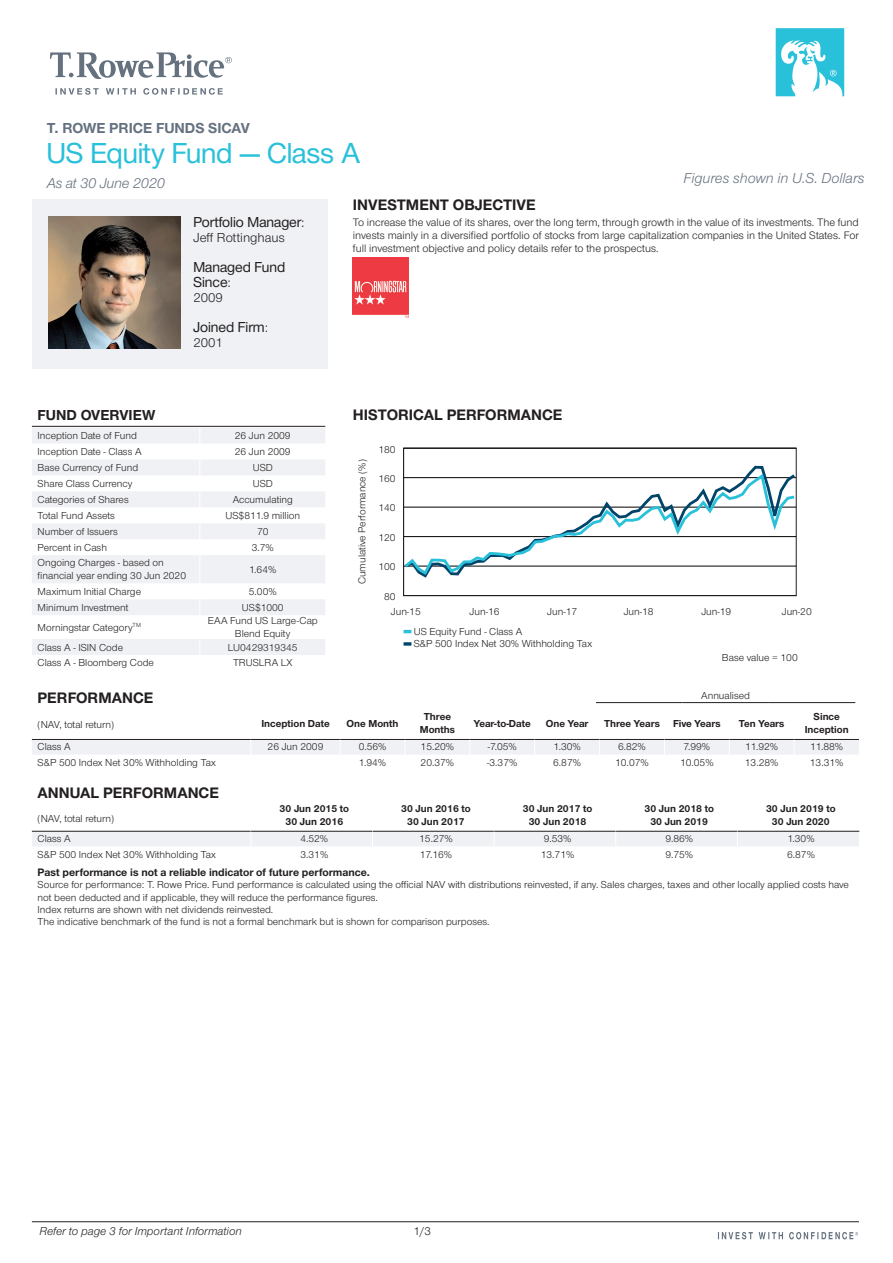
<style>
.page{position:relative;width:893px;height:1263px;background:#fff}
.page>*{position:absolute;margin:0;border:0;box-sizing:border-box;transform-origin:0 0}
.t1{font:500 30px "Nimbus San Nov D";letter-spacing:-.005em;color:#29c0da}
.t2{font:700 15.75px "Nimbus San Nov";color:#231f20}
.t3{font:500 15px/15px "Nimbus San Nov D";color:#231f20}
.t4{font:italic 15px "Nimbus San Nov";letter-spacing:-.005em;color:#65717f}
.t5{font:700 15px "Nimbus San Nov";color:#65717f}
.t6{font:700 15px "Nimbus San Nov";color:#231f20}
.t7{font:13.5px "Nimbus San Nov";color:#231f20}
.t8{font:italic 12px "Nimbus San Nov";color:#231f20}
.t9{font:12px "Nimbus San Nov";color:#231f20}
.t10{font:11.25px/12.8px "Nimbus San Nov";color:#231f20;text-align:justify}
.t11{font:700 11.25px "Nimbus San Nov";color:#231f20}
.t12{font:10.5px/12.3px "Nimbus San Nov";color:#231f20}
.t13{font:700 10.5px/12.6px "Nimbus San Nov";color:#231f20;text-align:center}
.s1{font-family:"Nimbus San Nov";font-weight:400;font-size:13.5px}
</style>
<div class="page">
<div style="left:32px;top:200px;width:295px;height:169px;background:#eff1f4"></div>
<svg style="left:55px;top:88px;width:168px;height:7px"></svg>
<svg style="left:50px;top:52px;width:182px;height:27px"></svg>
<hr style="left:32px;top:426px;width:293px;height:1px;background:#231f20">
<svg style="left:32px;top:428px;width:293px;height:227px"></svg>
<svg style="left:405px;top:258px;width:4px;height:60px"></svg>
<img style="left:353px;top:258px;width:55px;height:59px">
<img style="left:49px;top:217px;width:131px;height:132px">
<svg style="left:776px;top:28px;width:68px;height:68px"></svg>
<hr style="left:404px;top:448px;width:392px;height:1px;background:#000">
<svg style="left:404px;top:630px;width:7px;height:3px"></svg>
<svg style="left:404px;top:642px;width:7px;height:4px"></svg>
<hr style="left:404px;top:595px;width:392px;height:1px;background:#231f20">
<hr style="left:403px;top:448px;width:1px;height:147px;background:#231f20">
<svg style="left:404px;top:471px;width:393px;height:106px"></svg>
<hr style="left:596px;top:702px;width:86px;height:1px;background:#231f20">
<hr style="left:682px;top:702px;width:87px;height:1px;background:#231f20">
<hr style="left:769px;top:702px;width:86px;height:1px;background:#231f20">
<svg style="left:32px;top:739px;width:828px;height:107px"></svg>
<hr style="left:32px;top:1221px;width:827px;height:1px;background:#231f20">
<svg style="left:718px;top:1232px;width:140px;height:7px"></svg>
<h3 class="t5" style="left:47px;top:119px;width:205px">T. ROWE PRICE FUNDS SICAV</h3>
<h1 class="t1" style="left:47px;top:135px;width:315px">US Equity Fund — Class A</h1>
<h3 class="t4" style="left:47px;top:174px;width:120px">As at 30 June 2020</h3>
<h3 class="t4" style="left:684px;top:170px;width:182px">Figures shown in U.S. Dollars</h3>
<h3 class="t3" style="left:193px;top:214px;width:113px">Portfolio Manager<span class="s1">:</span></h3>
<p class="t7" style="left:193px;top:230px;width:93px">Jeff Rottinghaus</p>
<h3 class="t3" style="left:193px;top:259px;width:93px">Managed Fund<br>Since<span class="s1">:</span></h3>
<p class="t7" style="left:193px;top:290px;width:31px">2009</p>
<h3 class="t3" style="left:193px;top:319px;width:76px">Joined Firm<span class="s1">:</span></h3>
<p class="t7" style="left:193px;top:335px;width:31px">2001</p>
<h3 class="t6" style="left:38px;top:406px;width:119px">FUND OVERVIEW</h3>
<p class="t12" style="left:38px;top:429px;width:101px">Inception Date of Fund</p>
<p class="t12" style="left:235px;top:429px;width:57px">26 Jun 2009</p>
<p class="t12" style="left:38px;top:445px;width:106px">Inception Date - Class A</p>
<p class="t12" style="left:235px;top:445px;width:57px">26 Jun 2009</p>
<p class="t12" style="left:38px;top:461px;width:102px">Base Currency of Fund</p>
<p class="t12" style="left:253px;top:461px;width:22px">USD</p>
<p class="t12" style="left:38px;top:477px;width:96px">Share Class Currency</p>
<p class="t12" style="left:253px;top:477px;width:22px">USD</p>
<p class="t12" style="left:38px;top:493px;width:93px">Categories of Shares</p>
<p class="t12" style="left:233px;top:493px;width:62px">Accumulating</p>
<p class="t12" style="left:38px;top:509px;width:79px">Total Fund Assets</p>
<p class="t12" style="left:225px;top:509px;width:76px">US$811.9 million</p>
<p class="t12" style="left:38px;top:525px;width:82px">Number of Issuers</p>
<p class="t12" style="left:257px;top:525px;width:13px">70</p>
<p class="t12" style="left:38px;top:541px;width:71px">Percent in Cash</p>
<p class="t12" style="left:252px;top:541px;width:24px">3.7%</p>
<p class="t12" style="left:38px;top:557px;width:150px">Ongoing Charges - based on financial year ending 30 Jun 2020</p>
<p class="t12" style="left:249px;top:563px;width:29px">1.64%</p>
<p class="t12" style="left:38px;top:585px;width:105px">Maximum Initial Charge</p>
<p class="t12" style="left:249px;top:585px;width:29px">5.00%</p>
<p class="t12" style="left:38px;top:601px;width:93px">Minimum Investment</p>
<p class="t12" style="left:242px;top:601px;width:43px">US$1000</p>
<p class="t12" style="left:38px;top:621px;width:105px">Morningstar Category<sup>TM</sup></p>
<p class="t12" style="left:208px;top:615px;width:112px;text-align:center">EAA Fund US Large-Cap<br>Blend Equity</p>
<p class="t12" style="left:38px;top:641px;width:87px">Class A - ISIN Code</p>
<p class="t12" style="left:228px;top:641px;width:71px">LU0429319345</p>
<p class="t12" style="left:38px;top:657px;width:118px">Class A - Bloomberg Code</p>
<p class="t12" style="left:233px;top:657px;width:61px">TRUSLRA LX</p>
<h2 class="t2" style="left:353px;top:196px;width:184px">INVESTMENT OBJECTIVE</h2>
<p class="t10" style="left:353px;top:216px;width:507px">To increase the value of its shares, over the long term, through growth in the value of its investments. The fund invests mainly in a diversified portfolio of stocks from large capitalization companies in the United States. For full investment objective and policy details refer to the prospectus.</p>
<h2 class="t2" style="left:353px;top:406px;width:211px">HISTORICAL PERFORMANCE</h2>
<p class="t12" style="left:356px;top:584px;width:126px;rotate:-90deg">Cumulative Performance (%)</p>
<p class="t12" style="left:378px;top:443px;width:19px">180</p>
<p class="t12" style="left:378px;top:472px;width:19px">160</p>
<p class="t12" style="left:378px;top:502px;width:19px">140</p>
<p class="t12" style="left:378px;top:531px;width:19px">120</p>
<p class="t12" style="left:378px;top:560px;width:19px">100</p>
<p class="t12" style="left:384px;top:591px;width:13px">80</p>
<p class="t12" style="left:391px;top:605px;width:31px">Jun-15</p>
<p class="t12" style="left:470px;top:605px;width:31px">Jun-16</p>
<p class="t12" style="left:547px;top:605px;width:31px">Jun-17</p>
<p class="t12" style="left:624px;top:605px;width:31px">Jun-18</p>
<p class="t12" style="left:701px;top:605px;width:31px">Jun-19</p>
<p class="t12" style="left:782px;top:605px;width:31px">Jun-20</p>
<p class="t12" style="left:414px;top:625px;width:180px">US Equity Fund - Class A<br>S&amp;P 500 Index Net 30% Withholding Tax</p>
<p class="t12" style="left:722px;top:652px;width:77px">Base value = 100</p>
<h2 class="t2" style="left:38px;top:688px;width:117px">PERFORMANCE</h2>
<p class="t12" style="left:701px;top:690px;width:50px">Annualised</p>
<p class="t12" style="left:38px;top:718px;width:78px">(NAV, total return)</p>
<p class="t13" style="left:261px;top:717px;width:70px">Inception Date</p>
<p class="t13" style="left:347px;top:717px;width:53px">One Month</p>
<p class="t13" style="left:420px;top:711px;width:37px">Three<br>Months</p>
<p class="t13" style="left:474px;top:717px;width:58px">Year-to-Date</p>
<p class="t13" style="left:546px;top:717px;width:44px">One Year</p>
<p class="t13" style="left:604px;top:717px;width:57px">Three Years</p>
<p class="t13" style="left:673px;top:717px;width:49px">Five Years</p>
<p class="t13" style="left:739px;top:717px;width:47px">Ten Years</p>
<p class="t13" style="left:805px;top:711px;width:45px">Since<br>Inception</p>
<p class="t12" style="left:38px;top:741px;width:35px">Class A</p>
<p class="t12" style="left:268px;top:741px;width:57px">26 Jun 2009</p>
<p class="t12" style="left:359px;top:741px;width:29px">0.56%</p>
<p class="t12" style="left:421px;top:741px;width:35px">15.20%</p>
<p class="t12" style="left:488px;top:741px;width:31px">-7.05%</p>
<p class="t12" style="left:553px;top:741px;width:29px">1.30%</p>
<p class="t12" style="left:618px;top:741px;width:29px">6.82%</p>
<p class="t12" style="left:683px;top:741px;width:28px">7.99%</p>
<p class="t12" style="left:745px;top:741px;width:35px">11.92%</p>
<p class="t12" style="left:810px;top:741px;width:35px">11.88%</p>
<p class="t12" style="left:38px;top:756px;width:180px">S&amp;P 500 Index Net 30% Withholding Tax</p>
<p class="t12" style="left:359px;top:756px;width:29px">1.94%</p>
<p class="t12" style="left:421px;top:756px;width:35px">20.37%</p>
<p class="t12" style="left:487px;top:756px;width:32px">-3.37%</p>
<p class="t12" style="left:553px;top:756px;width:29px">6.87%</p>
<p class="t12" style="left:615px;top:756px;width:35px">10.07%</p>
<p class="t12" style="left:680px;top:756px;width:35px">10.05%</p>
<p class="t12" style="left:745px;top:756px;width:35px">13.28%</p>
<p class="t12" style="left:810px;top:756px;width:35px">13.31%</p>
<h2 class="t2" style="left:38px;top:783px;width:183px">ANNUAL PERFORMANCE</h2>
<p class="t12" style="left:38px;top:812px;width:78px">(NAV, total return)</p>
<p class="t13" style="left:280px;top:802px;width:71px">30 Jun 2015 to<br>30 Jun 2016</p>
<p class="t13" style="left:401px;top:802px;width:71px">30 Jun 2016 to<br>30 Jun 2017</p>
<p class="t13" style="left:523px;top:802px;width:71px">30 Jun 2017 to<br>30 Jun 2018</p>
<p class="t13" style="left:644px;top:802px;width:71px">30 Jun 2018 to<br>30 Jun 2019</p>
<p class="t13" style="left:766px;top:802px;width:71px">30 Jun 2019 to<br>30 Jun 2020</p>
<p class="t12" style="left:38px;top:832px;width:35px">Class A</p>
<p class="t12" style="left:300px;top:832px;width:29px">4.52%</p>
<p class="t12" style="left:419px;top:832px;width:35px">15.27%</p>
<p class="t12" style="left:544px;top:832px;width:29px">9.53%</p>
<p class="t12" style="left:665px;top:832px;width:29px">9.86%</p>
<p class="t12" style="left:787px;top:832px;width:29px">1.30%</p>
<p class="t12" style="left:38px;top:848px;width:180px">S&amp;P 500 Index Net 30% Withholding Tax</p>
<p class="t12" style="left:300px;top:848px;width:29px">3.31%</p>
<p class="t12" style="left:420px;top:848px;width:34px">17.16%</p>
<p class="t12" style="left:541px;top:848px;width:35px">13.71%</p>
<p class="t12" style="left:665px;top:848px;width:29px">9.75%</p>
<p class="t12" style="left:787px;top:848px;width:29px">6.87%</p>
<p class="t11" style="left:38px;top:866px;width:334px">Past performance is not a reliable indicator of future performance.</p>
<p class="t12" style="left:38px;top:879px;width:813px">Source for performance: T. Rowe Price. Fund performance is calculated using the official NAV with distributions reinvested, if any. Sales charges, taxes and other locally applied costs have not been deducted and if applicable, they will reduce the performance figures.<br>Index returns are shown with net dividends reinvested.<br>The indicative benchmark of the fund is not a formal benchmark but is shown for comparison purposes.</p>
<p class="t8" style="left:39px;top:1224px;width:204px">Refer to page 3 for Important Information</p>
<p class="t9" style="left:414px;top:1224px;width:19px">1/3</p>
</div>
